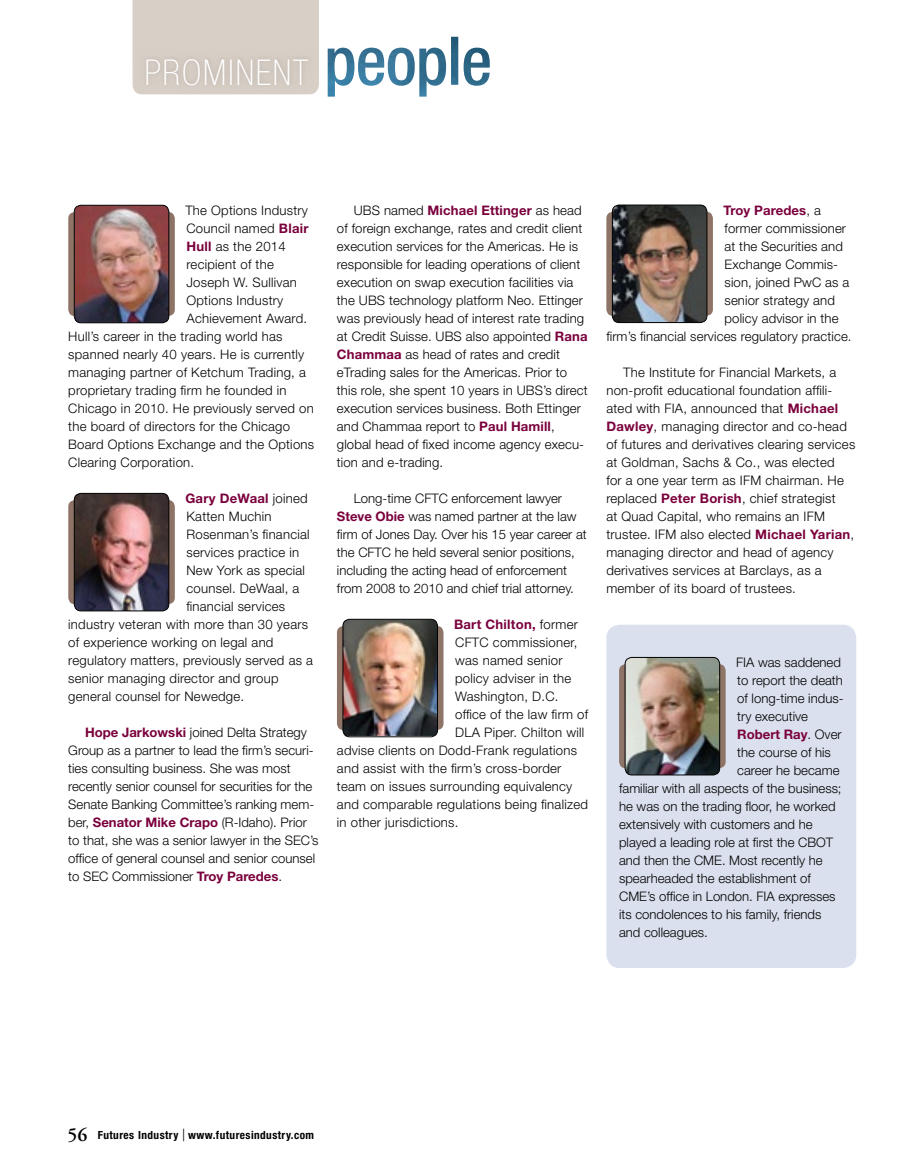
<style>
.page{position:relative;width:905px;height:1175px;background:#fff}
.page>*{position:absolute;margin:0;border:0;box-sizing:border-box;transform-origin:0 0}
.t1{font:100 condensed 35.7px "Helvetica Neue LT Std";color:#fff}
.t2{font:300 13.2px/18px "Helvetica Neue LT Std";letter-spacing:.01em;color:#000}
.t3{font:700 13.2px "Helvetica Neue LT Std";letter-spacing:.02em;color:#7a003c}
.t4{font:700 condensed 11.25px "Helvetica Neue LT Std";letter-spacing:.04em;color:#000}
.s1{font-weight:700;color:#7a003c}
.s2{font-weight:300;color:#000}
.s3{font-family:"Adobe Garamond Pro";font-weight:600;font-stretch:normal;font-size:19.5px}
.s4{font-weight:400;font-size:16.8px}
</style>
<div class="page">
<div style="left:132px;top:0;width:187px;height:90px;background:#d8cfc6"></div>
<div style="left:134px;top:47px;width:186px;height:50px;background:#d4cbc2"></div>
<img style="left:328px;top:37px;width:162px;height:60px">
<div style="left:606px;top:624px;width:250px;height:344px;background:#dae0ed;border-radius:14px"></div>
<div style="left:619px;top:664px;width:106px;height:104px;background:#8e7466;border-radius:7px"></div>
<img style="left:626px;top:657px;width:93px;height:118px">
<div style="left:624px;top:657px;width:96px;height:118px;border:1px solid #000;border-radius:7px"></div>
<div style="left:68px;top:212px;width:107px;height:104px;background:linear-gradient(to bottom,#8d7365,#907668);border-radius:7px"></div>
<img style="left:75px;top:205px;width:94px;height:118px">
<div style="left:74px;top:205px;width:95px;height:118px;border:1px solid #000;border-radius:7px"></div>
<div style="left:68px;top:500px;width:107px;height:104px;background:linear-gradient(to bottom,#8d7365,#8f7668);border-radius:7px"></div>
<img style="left:74px;top:493px;width:95px;height:118px">
<div style="left:74px;top:493px;width:95px;height:118px;border:1px solid #000;border-radius:7px"></div>
<div style="left:337px;top:626px;width:106px;height:104px;background:#8e7466;border-radius:7px"></div>
<img style="left:344px;top:619px;width:93px;height:117px">
<div style="left:342px;top:619px;width:96px;height:118px;border:1px solid #000;border-radius:7px"></div>
<div style="left:606px;top:212px;width:107px;height:104px;background:linear-gradient(to bottom,#8d7264,#91776a);border-radius:7px"></div>
<img style="left:612px;top:205px;width:95px;height:117px">
<div style="left:612px;top:205px;width:95px;height:118px;border:1px solid #000;border-radius:7px"></div>
<h1 class="t1" style="left:144px;top:52px;width:78px">PROMINENT</h1>
<p class="t2" style="left:185px;top:201px;width:124px">The Options Industry</p>
<p class="t2" style="left:186px;top:219px;width:124px">Council named <span class="s1">Blair</span></p>
<p class="t2" style="left:186px;top:237px;width:101px"><span class="s1">Hull</span> as the 2014</p>
<p class="t2" style="left:186px;top:255px;width:89px">recipient of the</p>
<p class="t2" style="left:186px;top:273px;width:112px">Joseph W. Sullivan</p>
<p class="t2" style="left:186px;top:291px;width:98px">Options Industry</p>
<p class="t2" style="left:186px;top:309px;width:122px">Achievement Award.</p>
<p class="t2" style="left:68px;top:327px;width:216px">Hull’s career in the trading world has</p>
<p class="t2" style="left:68px;top:345px;width:237px">spanned nearly 40 years. He is currently</p>
<p class="t2" style="left:68px;top:363px;width:239px">managing partner of Ketchum Trading, a</p>
<p class="t2" style="left:68px;top:381px;width:220px">proprietary trading firm he founded in</p>
<p class="t2" style="left:68px;top:399px;width:247px">Chicago in 2010. He previously served on</p>
<p class="t2" style="left:68px;top:417px;width:223px">the board of directors for the Chicago</p>
<p class="t2" style="left:68px;top:435px;width:247px">Board Options Exchange and the Options</p>
<p class="t2" style="left:68px;top:453px;width:127px">Clearing Corporation.</p>
<p class="t3" style="left:185px;top:490px;width:124px">Gary DeWaal <span class="s2">joined</span></p>
<p class="t2" style="left:186px;top:507px;width:87px">Katten Muchin</p>
<p class="t2" style="left:186px;top:525px;width:125px">Rosenman’s financial</p>
<p class="t2" style="left:186px;top:543px;width:114px">services practice in</p>
<p class="t2" style="left:186px;top:561px;width:120px">New York as special</p>
<p class="t2" style="left:186px;top:579px;width:114px">counsel. DeWaal, a</p>
<p class="t2" style="left:186px;top:597px;width:100px">financial services</p>
<p class="t2" style="left:68px;top:615px;width:241px">industry veteran with more than 30 years</p>
<p class="t2" style="left:68px;top:633px;width:207px">of experience working on legal and</p>
<p class="t2" style="left:68px;top:651px;width:246px">regulatory matters, previously served as a</p>
<p class="t2" style="left:68px;top:669px;width:212px">senior managing director and group</p>
<p class="t2" style="left:68px;top:687px;width:177px">general counsel for Newedge.</p>
<p class="t2" style="left:68px;top:723px;width:252px;text-indent:17px"><span class="s1">Hope Jarkowski</span> joined Delta Strategy Group as a partner to lead the firm’s securi&shy;ties consulting business. She was most recently senior counsel for securities for the Senate Banking Committee’s ranking mem&shy;ber, <span class="s1">Senator Mike Crapo</span> (R-Idaho). Prior to that, she was a senior lawyer in the SEC’s office of general counsel and senior counsel to SEC Commissioner <span class="s1">Troy Paredes</span>.</p>
<p class="t2" style="left:337px;top:201px;width:252px;text-indent:17px">UBS named <span class="s1">Michael Ettinger</span> as head of foreign exchange, rates and credit client execution services for the Americas. He is responsible for leading operations of client execution on swap execution facilities via the UBS technology platform Neo. Ettinger was previously head of interest rate trading at Credit Suisse. UBS also appointed <span class="s1">Rana Chammaa</span> as head of rates and credit eTrading sales for the Americas. Prior to this role, she spent 10 years in UBS’s direct execution services business. Both Ettinger and Chammaa report to <span class="s1">Paul Hamill</span>, global head of fixed income agency execu&shy;tion and e-trading.</p>
<p class="t2" style="left:337px;top:489px;width:251px;text-indent:17px">Long-time CFTC enforcement lawyer <span class="s1">Steve Obie</span> was named partner at the law firm of Jones Day. Over his 15 year career at the CFTC he held several senior positions, including the acting head of enforcement from 2008 to 2010 and chief trial attorney.</p>
<p class="t3" style="left:454px;top:616px;width:125px">Bart Chilton, <span class="s2">former</span></p>
<p class="t2" style="left:455px;top:633px;width:124px">CFTC commissioner,</p>
<p class="t2" style="left:455px;top:651px;width:109px">was named senior</p>
<p class="t2" style="left:455px;top:669px;width:118px">policy adviser in the</p>
<p class="t2" style="left:455px;top:687px;width:105px">Washington, D.C.</p>
<p class="t2" style="left:455px;top:705px;width:134px">office of the law firm of</p>
<p class="t2" style="left:455px;top:723px;width:131px">DLA Piper. Chilton will</p>
<p class="t2" style="left:337px;top:741px;width:241px">advise clients on Dodd-Frank regulations</p>
<p class="t2" style="left:337px;top:759px;width:226px">and assist with the firm’s cross-border</p>
<p class="t2" style="left:337px;top:777px;width:237px">team on issues surrounding equivalency</p>
<p class="t2" style="left:337px;top:795px;width:252px">and comparable regulations being finalized</p>
<p class="t2" style="left:337px;top:813px;width:123px">in other jurisdictions.</p>
<p class="t3" style="left:723px;top:202px;width:99px">Troy Paredes<span class="s2">, a</span></p>
<p class="t2" style="left:724px;top:219px;width:123px">former commissioner</p>
<p class="t2" style="left:724px;top:237px;width:120px">at the Securities and</p>
<p class="t2" style="left:724px;top:255px;width:115px">Exchange Commis-</p>
<p class="t2" style="left:724px;top:273px;width:126px">sion, joined PwC as a</p>
<p class="t2" style="left:724px;top:291px;width:112px">senior strategy and</p>
<p class="t2" style="left:724px;top:309px;width:115px">policy advisor in the</p>
<p class="t2" style="left:606px;top:327px;width:247px">firm’s financial services regulatory practice.</p>
<p class="t2" style="left:606px;top:363px;width:250px;text-indent:17px">The Institute for Financial Markets, a non-profit educational foundation affili&shy;ated with FIA, announced that <span class="s1">Michael Dawley</span>, managing director and co-head of futures and derivatives clearing services at Goldman, Sachs &amp; Co., was elected<br>for a one year term as IFM chairman. He replaced <span class="s1">Peter Borish</span>, chief strategist<br>at Quad Capital, who remains an IFM trustee. IFM also elected <span class="s1">Michael Yarian</span>, managing director and head of agency derivatives services at Barclays, as a member of its board of trustees.</p>
<p class="t2" style="left:736px;top:653px;width:106px">FIA was saddened</p>
<p class="t2" style="left:737px;top:671px;width:107px">to report the death</p>
<p class="t2" style="left:737px;top:689px;width:108px">of long-time indus-</p>
<p class="t2" style="left:737px;top:707px;width:72px">try executive</p>
<p class="t3" style="left:737px;top:726px;width:106px">Robert Ray<span class="s2">. Over</span></p>
<p class="t2" style="left:737px;top:743px;width:95px">the course of his</p>
<p class="t2" style="left:737px;top:761px;width:104px">career he became</p>
<p class="t2" style="left:619px;top:779px;width:224px">familiar with all aspects of the business;</p>
<p class="t2" style="left:619px;top:797px;width:218px">he was on the trading floor, he worked</p>
<p class="t2" style="left:619px;top:815px;width:195px">extensively with customers and he</p>
<p class="t2" style="left:619px;top:833px;width:215px">played a leading role at first the CBOT</p>
<p class="t2" style="left:619px;top:851px;width:205px">and then the CME. Most recently he</p>
<p class="t2" style="left:619px;top:869px;width:193px">spearheaded the establishment of</p>
<p class="t2" style="left:619px;top:887px;width:218px">CME’s office in London. FIA expresses</p>
<p class="t2" style="left:619px;top:905px;width:204px">its condolences to his family, friends</p>
<p class="t2" style="left:619px;top:923px;width:90px">and colleagues.</p>
<p class="t4" style="left:68px;top:1128px;width:248px"><span class="s3">56</span> Futures Industry <span class="s4">|</span> www.futuresindustry.com</p>
</div>
